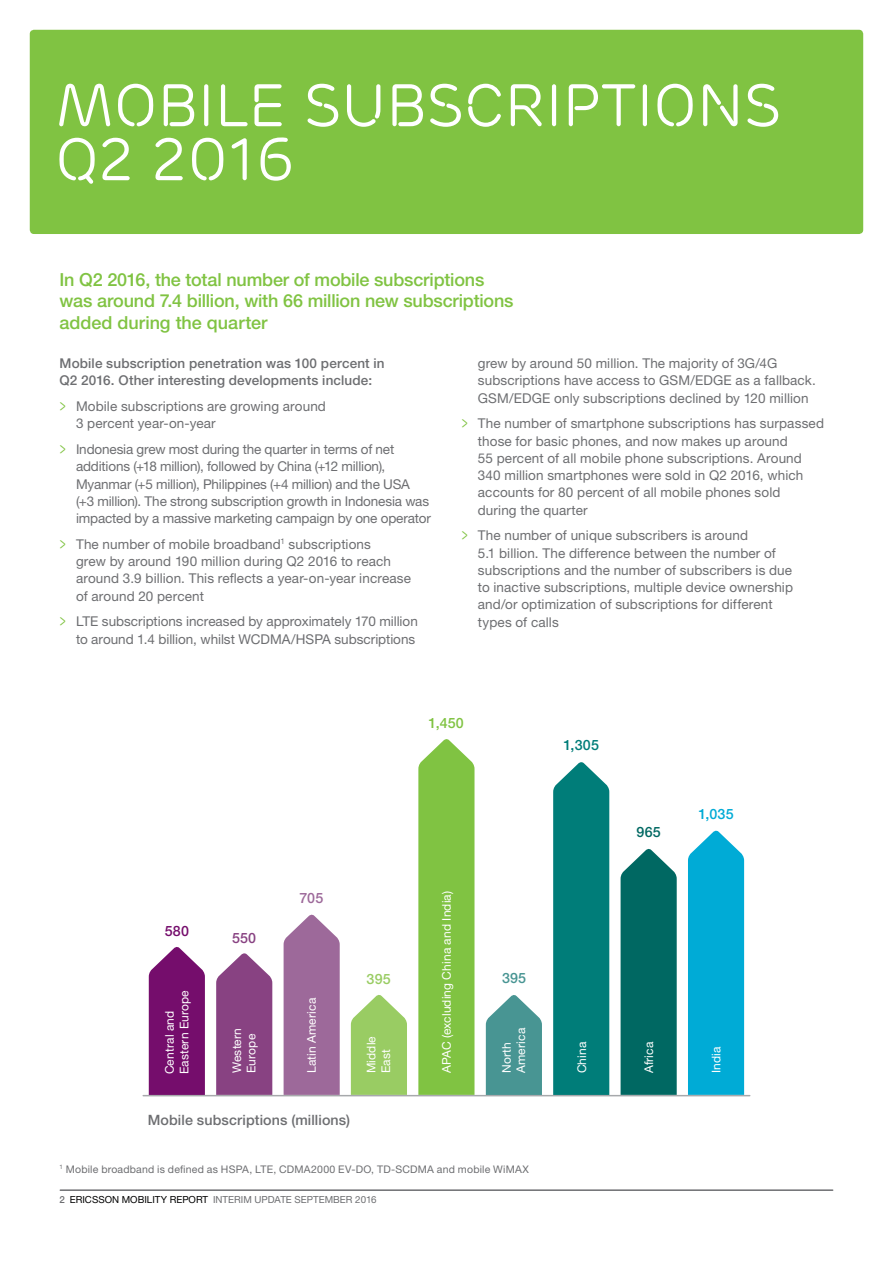
<style>
.page{position:relative;width:893px;height:1263px;background:#fff}
.page>*{position:absolute;margin:0;border:0;box-sizing:border-box;transform-origin:0 0}
.t1{font:60px/54px "Ericsson Capital";color:#fff}
.t2{font:500 18px/21.6px "Ericsson Sans";letter-spacing:-.01em;color:#80c342}
.t3{font:500 14.25px "Ericsson Sans";letter-spacing:.01em;color:#6d6e71}
.t4{font:500 14.25px "Ericsson Sans";color:#80c342}
.t5{font:500 14.25px "Ericsson Sans";color:#00abd6}
.t6{font:500 14.25px "Ericsson Sans";color:#007d79}
.t7{font:500 14.25px "Ericsson Sans";color:#489593}
.t8{font:500 14.25px "Ericsson Sans";color:#99cc63}
.t9{font:500 14.25px "Ericsson Sans";color:#884282}
.t10{font:500 14.25px "Ericsson Sans";color:#750d6c}
.t11{font:500 14.25px "Ericsson Sans";color:#006862}
.t12{font:500 14.25px "Ericsson Sans";color:#9d699a}
.t13{font:13.5px/17.2px "Ericsson Sans";letter-spacing:.005em;color:#6d6e71}
.t14{font:500 13.5px/17.2px "Ericsson Sans";letter-spacing:.01em;color:#6d6e71}
.t15{font:12px/14.4px "Ericsson Sans";letter-spacing:.015em;color:#fff}
.t16{font:10.5px "Ericsson Sans";letter-spacing:.02em;color:#6d6e71}
.t17{font:9.75px "Ericsson Sans";color:#6d6e71}
.s1{font-family:"Ericsson Capital TT";color:#80c342}
.s2{font-weight:500}
.s3{color:#000}
</style>
<div class="page">
<hr style="left:60px;top:1189px;width:773px;height:2px;background:#6d6e71">
<svg style="left:486px;top:995px;width:56px;height:100px;background:#5ea1a0"></svg>
<svg style="left:351px;top:995px;width:56px;height:100px;background:#a5d275"></svg>
<svg style="left:621px;top:849px;width:56px;height:246px;background:#0d706a"></svg>
<svg style="left:418px;top:739px;width:56px;height:356px;background:#87c64d"></svg>
<div style="left:688px;top:830px;width:56px;height:265px;background:#00abd6"></div>
<svg style="left:553px;top:762px;width:56px;height:333px;background:#0c837f"></svg>
<svg style="left:216px;top:953px;width:56px;height:142px;background:#92538d"></svg>
<svg style="left:149px;top:947px;width:56px;height:148px;background:#802077"></svg>
<svg style="left:284px;top:914px;width:56px;height:181px;background:#a373a1"></svg>
<hr style="left:143px;top:1095px;width:607px;height:1px;background:#a7a9ac">
<div style="left:30px;top:30px;width:833px;height:204px;background:#80c342;border-radius:4px"></div>
<h1 class="t1" style="left:55px;top:79px;width:727px">MOBILE SUBSCRIPTIONS<br>Q2 2016</h1>
<h2 class="t2" style="left:60px;top:268px;width:456px">In Q2 2016, the total number of mobile subscriptions was around 7.4 billion, with 66 million new subscriptions added during the quarter</h2>
<p class="t14" style="left:60px;top:355px;width:327px">Mobile subscription penetration was 100 percent in<br>Q2 2016. Other interesting developments include:</p>
<p class="t13" style="left:76px;top:398px;width:251px;text-indent:-16px"><span class="s1">&gt;</span> Mobile subscriptions are growing around<br>3 percent year-on-year</p>
<p class="t13" style="left:76px;top:441px;width:356px;text-indent:-16px"><span class="s1">&gt;</span> Indonesia grew most during the quarter in terms of net additions (+18 million), followed by China (+12 million), Myanmar (+5 million), Philippines (+4 million) and the USA (+3 million). The strong subscription growth in Indonesia was impacted by a massive marketing campaign by one operator</p>
<p class="t13" style="left:76px;top:536px;width:336px;text-indent:-16px"><span class="s1">&gt;</span> The number of mobile broadband<sup>1</sup> subscriptions<br>grew by around 190 million during Q2 2016 to reach around 3.9 billion. This reflects a year-on-year increase of around 20 percent</p>
<p class="t13" style="left:60px;top:613px;width:360px;text-align:right"><span class="s1">&gt;</span> LTE subscriptions increased by approximately 170 million to around 1.4 billion, whilst WCDMA/HSPA subscriptions</p>
<p class="t13" style="left:478px;top:355px;width:339px">grew by around 50 million. The majority of 3G/4G subscriptions have access to GSM/EDGE as a fallback.<br>GSM/EDGE only subscriptions declined by 120 million</p>
<p class="t13" style="left:478px;top:415px;width:348px;text-indent:-16px"><span class="s1">&gt;</span> The number of smartphone subscriptions has surpassed those for basic phones, and now makes up around<br>55 percent of all mobile phone subscriptions. Around 340 million smartphones were sold in Q2 2016, which accounts for 80 percent of all mobile phones sold<br>during the quarter</p>
<p class="t13" style="left:478px;top:527px;width:317px;text-indent:-16px"><span class="s1">&gt;</span> The number of unique subscribers is around<br>5.1 billion. The difference between the number of subscriptions and the number of subscribers is due to inactive subscriptions, multiple device ownership and/or optimization of subscriptions for different types of calls</p>
<p class="t4" style="left:429px;top:715px;width:37px">1,450</p>
<p class="t6" style="left:563px;top:737px;width:37px">1,305</p>
<p class="t10" style="left:165px;top:923px;width:26px">580</p>
<p class="t15" style="left:163px;top:1074px;width:86px;rotate:-90deg">Central and<br>Eastern Europe</p>
<p class="t9" style="left:232px;top:930px;width:26px">550</p>
<p class="t15" style="left:230px;top:1073px;width:47px;rotate:-90deg">Western<br>Europe</p>
<p class="t12" style="left:300px;top:890px;width:25px">705</p>
<p class="t15" style="left:304px;top:1073px;width:77px;rotate:-90deg">Latin America</p>
<p class="t3" style="left:148px;top:1112px;width:204px">Mobile subscriptions (millions)</p>
<p class="t8" style="left:367px;top:970px;width:26px">395</p>
<p class="t15" style="left:364px;top:1073px;width:39px;rotate:-90deg">Middle<br>East</p>
<p class="t15" style="left:439px;top:1073px;width:184px;rotate:-90deg">APAC (excluding China and India)</p>
<p class="t7" style="left:502px;top:970px;width:26px">395</p>
<p class="t15" style="left:499px;top:1073px;width:47px;rotate:-90deg">North<br>America</p>
<p class="t16" style="left:60px;top:1163px;width:471px"><sup>1</sup> Mobile broadband is defined as HSPA, LTE, CDMA2000 EV-DO, TD-SCDMA and mobile WiMAX</p>
<p class="t17" style="left:60px;top:1194px;width:318px"><span class="s2">2</span> <span class="s3">ERICSSON MOBILITY REPORT</span> INTERIM UPDATE SEPTEMBER 2016</p>
<p class="t15" style="left:575px;top:1073px;width:33px;rotate:-90deg">China</p>
<p class="t11" style="left:636px;top:824px;width:26px">965</p>
<p class="t15" style="left:642px;top:1073px;width:33px;rotate:-90deg">Africa</p>
<p class="t5" style="left:698px;top:806px;width:37px">1,035</p>
<p class="t15" style="left:709px;top:1073px;width:28px;rotate:-90deg">India</p>
</div>
